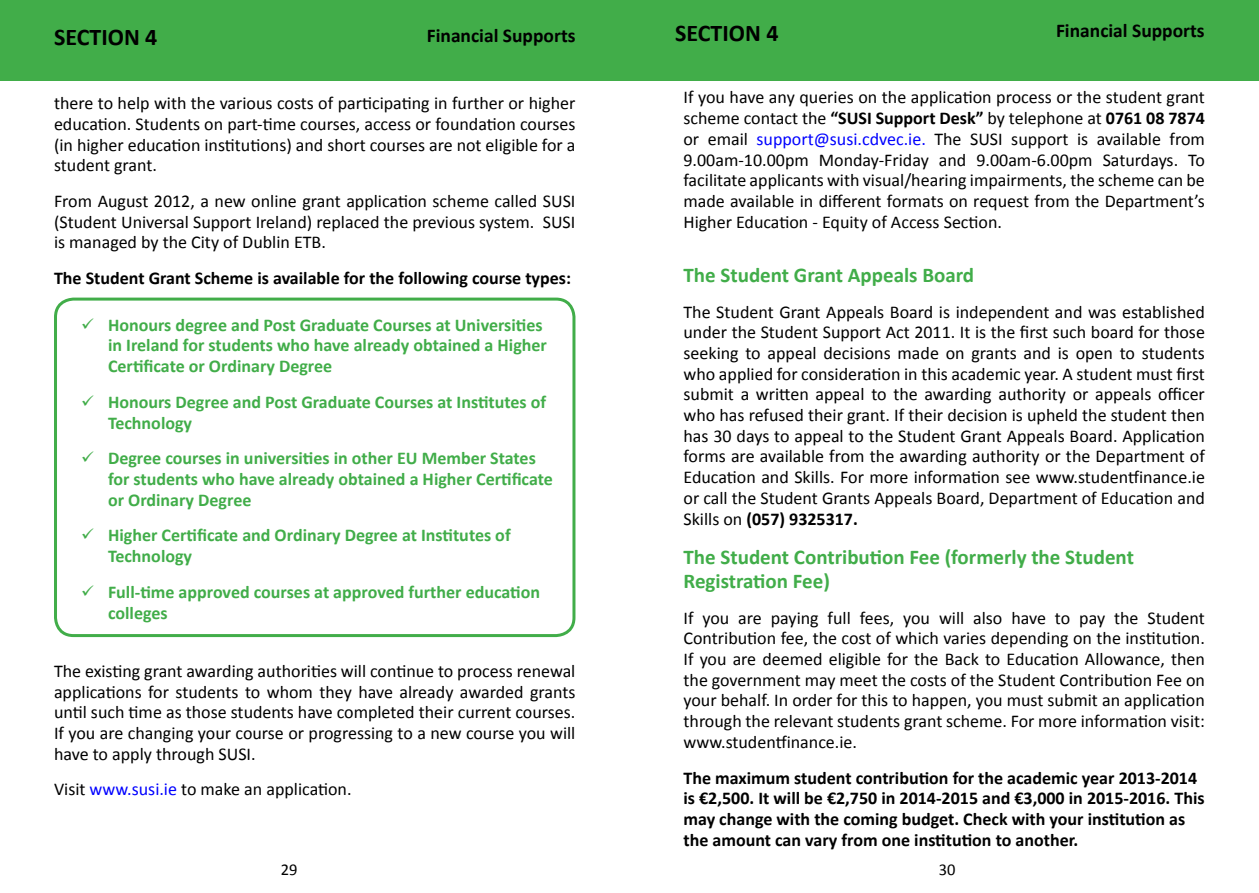
<style>
.page{position:relative;width:1259px;height:893px;background:#fff}
.page>*{position:absolute;margin:0;border:0;box-sizing:border-box;transform-origin:0 0}
.t1{font:700 24px "Calibri";color:#000}
.t2{font:700 21px/24.2px "Calibri";color:#41ad49}
.t3{font:700 19.5px "Calibri";color:#000}
.t4{font:18px/20.7px "Calibri";color:#000;text-align:justify}
.t5{font:700 18px/20.7px "Calibri";color:#41ad49}
.t6{font:700 18px/20.7px "Calibri";color:#000}
.t7{font:16.5px "Calibri";color:#000}
.s1{color:#00f}
.s2{font-weight:700}
</style>
<div class="page">
<div style="left:621px;top:0;width:638px;height:80px;background:#41ad49"></div>
<div style="left:0;top:0;width:629px;height:80px;background:#41ad49"></div>
<div style="left:54px;top:298px;width:521px;height:339px;border:3px solid #41ad49;border-radius:18px"></div>
<h1 class="t1" style="left:54px;top:22px;width:105px">SECTION 4</h1>
<p class="t3" style="left:427px;top:23px;width:150px">Financial Supports</p>
<p class="t4" style="left:54px;top:93px;width:523px">there to help with the various costs of participating in further or higher education. Students on part-time courses, access or foundation courses (in higher education institutions) and short courses are not eligible for a student grant.</p>
<p class="t4" style="left:54px;top:191px;width:523px">From August 2012, a new online grant application scheme called SUSI (Student Universal Support Ireland) replaced the previous system. SUSI is managed by the City of Dublin ETB.</p>
<p class="t6" style="left:54px;top:268px;width:518px">The Student Grant Scheme is available for the following course types:</p>
<p class="t5" style="left:108px;top:314px;width:440px;text-indent:-27px">✓ Honours degree and Post Graduate Courses at Universities in Ireland for students who have already obtained a Higher<br>Certificate or Ordinary Degree</p>
<p class="t5" style="left:108px;top:392px;width:439px;text-indent:-27px">✓ Honours Degree and Post Graduate Courses at Institutes of<br>Technology</p>
<p class="t5" style="left:108px;top:448px;width:446px;text-indent:-27px">✓ Degree courses in universities in other EU Member States for students who have already obtained a Higher Certificate or Ordinary Degree</p>
<p class="t5" style="left:108px;top:525px;width:404px;text-indent:-27px">✓ Higher Certificate and Ordinary Degree at Institutes of<br>Technology</p>
<p class="t5" style="left:108px;top:581px;width:433px;text-indent:-27px">✓ Full-time approved courses at approved further education colleges</p>
<p class="t4" style="left:54px;top:661px;width:523px">The existing grant awarding authorities will continue to process renewal applications for students to whom they have already awarded grants until such time as those students have completed their current courses.<br>If you are changing your course or progressing to a new course you will have to apply through SUSI.</p>
<p class="t4" style="left:54px;top:779px;width:299px">Visit <span class="s1">www.susi.ie</span> to make an application.</p>
<h1 class="t1" style="left:675px;top:17px;width:105px">SECTION 4</h1>
<p class="t3" style="left:1056px;top:18px;width:150px">Financial Supports</p>
<p class="t4" style="left:683px;top:87px;width:523px">If you have any queries on the application process or the student grant scheme contact the <span class="s2">“SUSI Support Desk”</span> by telephone at <span class="s2">0761 08 7874 </span>or email <span class="s1">support@susi.cdvec.ie.</span> The SUSI support is available from 9.00am-10.00pm Monday-Friday and 9.00am-6.00pm Saturdays. To facilitate applicants with visual/hearing impairments, the scheme can be made available in different formats on request from the Department’s Higher Education - Equity of Access Section.</p>
<p class="t2" style="left:683px;top:263px;width:292px">The Student Grant Appeals Board</p>
<p class="t4" style="left:683px;top:301px;width:523px">The Student Grant Appeals Board is independent and was established under the Student Support Act 2011. It is the first such board for those seeking to appeal decisions made on grants and is open to students who applied for consideration in this academic year. A student must first submit a written appeal to the awarding authority or appeals officer who has refused their grant. If their decision is upheld the student then has 30 days to appeal to the Student Grant Appeals Board. Application forms are available from the awarding authority or the Department of Education and Skills. For more information see www.studentfinance.ie or call the Student Grants Appeals Board, Department of Education and Skills on <span class="s2">(057) 9325317.</span></p>
<p class="t2" style="left:683px;top:545px;width:452px">The Student Contribution Fee (formerly the Student<br>Registration Fee)</p>
<p class="t4" style="left:683px;top:607px;width:523px">If you are paying full fees, you will also have to pay the Student Contribution fee, the cost of which varies depending on the institution.<br>If you are deemed eligible for the Back to Education Allowance, then the government may meet the costs of the Student Contribution Fee on your behalf. In order for this to happen, you must submit an application through the relevant students grant scheme. For more information visit: www.studentfinance.ie.</p>
<p class="t6" style="left:683px;top:767px;width:522px">The maximum student contribution for the academic year 2013-2014 is €2,500. It will be €2,750 in 2014-2015 and €3,000 in 2015-2016. This may change with the coming budget. Check with your institution as the amount can vary from one institution to another.</p>
<p class="t7" style="left:281px;top:859px;width:18px">29</p>
<p class="t7" style="left:939px;top:859px;width:18px">30</p>
</div>
